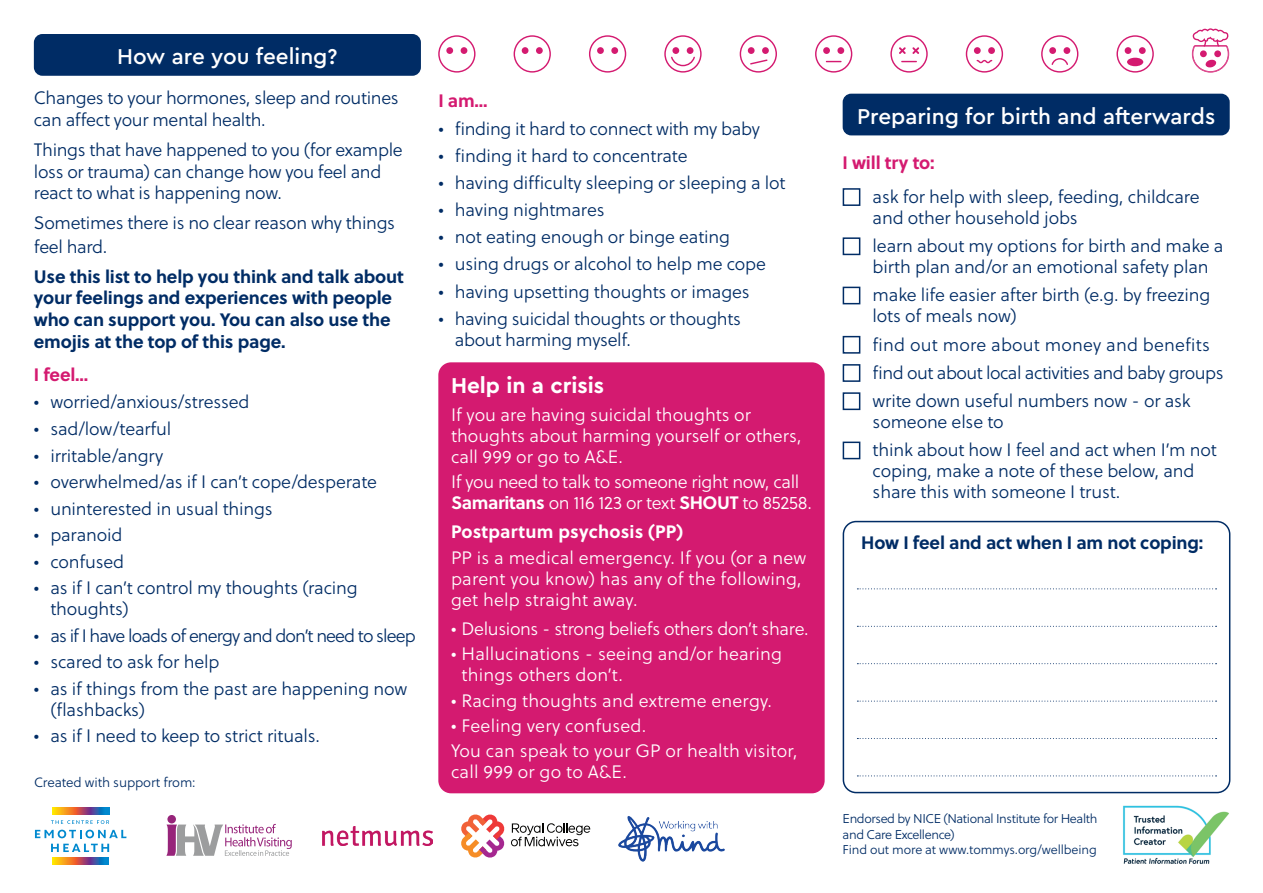
<style>
.page{position:relative;width:1263px;height:893px;background:#fff}
.page>*{position:absolute;margin:0;border:0;box-sizing:border-box;transform-origin:0 0}
.t1{font:500 22.5px "Cera Pro";color:#fff}
.t2{font:700 22.5px "Cera Pro";color:#fff}
.t3{font:300 18px/21px "Soleil";letter-spacing:-.01em;color:#002c65}
.t4{font:300 18px/21px "Soleil";letter-spacing:.01em;color:#fff}
.t5{font:700 18px/21.6px "Soleil";letter-spacing:-.01em;color:#002c65}
.t6{font:300 18px/21px "Soleil";letter-spacing:-.02em;color:#fff}
.t7{font:300 18px "Soleil";letter-spacing:-.05em;color:#002c65}
.t8{font:700 18px "Soleil";letter-spacing:-.01em;color:#d41a70}
.t9{font:700 18px "Soleil";letter-spacing:.01em;color:#fff}
.t10{font:300 13.5px "Soleil";letter-spacing:-.01em;color:#002c65}
.t11{font:300 12.75px/15.3px "Soleil";letter-spacing:-.03em;color:#002c65}
.s1{font-weight:700}
</style>
<div class="page">
<div style="left:438px;top:362px;width:387px;height:431px;background:#d41a70;border-radius:13px"></div>
<img style="left:322px;top:827px;width:110px;height:19px">
<div style="left:167px;top:815px;width:9px;height:8px;background:#97247a;border-radius:50%"></div>
<svg style="left:166px;top:824px;width:126px;height:32px"></svg>
<svg style="left:461px;top:814px;width:44px;height:44px"></svg>
<svg style="left:511px;top:823px;width:79px;height:23px"></svg>
<div style="left:843px;top:94px;width:387px;height:41px;background:#002c65;border-radius:9px"></div>
<div style="left:843px;top:188px;width:17px;height:18px;border:2px solid #002c65"></div>
<div style="left:843px;top:237px;width:17px;height:18px;border:2px solid #002c65"></div>
<div style="left:843px;top:287px;width:17px;height:17px;border:2px solid #002c65"></div>
<div style="left:843px;top:336px;width:17px;height:18px;border:2px solid #002c65"></div>
<div style="left:843px;top:364px;width:17px;height:18px;border:2px solid #002c65"></div>
<div style="left:843px;top:392px;width:17px;height:18px;border:2px solid #002c65"></div>
<div style="left:843px;top:442px;width:17px;height:17px;border:2px solid #002c65"></div>
<img style="left:1123px;top:805px;width:106px;height:59px">
<div style="left:34px;top:34px;width:387px;height:42px;background:#002c65;border-radius:9px"></div>
<svg style="left:857px;top:588px;width:359px;height:1px"></svg>
<svg style="left:857px;top:626px;width:359px;height:1px"></svg>
<svg style="left:857px;top:663px;width:359px;height:1px"></svg>
<svg style="left:857px;top:701px;width:359px;height:1px"></svg>
<svg style="left:857px;top:738px;width:359px;height:1px"></svg>
<svg style="left:857px;top:775px;width:359px;height:1px"></svg>
<div style="left:843px;top:521px;width:387px;height:272px;border:2px solid #002c65;border-radius:13px"></div>
<svg style="left:664px;top:35px;width:38px;height:38px"></svg>
<svg style="left:1041px;top:35px;width:37px;height:38px"></svg>
<svg style="left:890px;top:35px;width:38px;height:38px"></svg>
<svg style="left:966px;top:35px;width:37px;height:38px"></svg>
<svg style="left:740px;top:35px;width:37px;height:38px"></svg>
<svg style="left:815px;top:35px;width:37px;height:38px"></svg>
<svg style="left:1116px;top:35px;width:38px;height:38px"></svg>
<div style="left:1125px;top:47px;width:6px;height:7px;background:#d41a70;border-radius:50%"></div>
<div style="left:1139px;top:47px;width:7px;height:7px;background:#d41a70;border-radius:50%"></div>
<div style="left:1127px;top:58px;width:16px;height:8px;background:#d41a70;border-radius:50%"></div>
<svg style="left:1192px;top:28px;width:37px;height:45px"></svg>
<svg style="left:438px;top:35px;width:37px;height:38px"></svg>
<div style="left:446px;top:47px;width:7px;height:7px;background:#d41a70;border-radius:50%"></div>
<div style="left:461px;top:47px;width:6px;height:7px;background:#d41a70;border-radius:50%"></div>
<svg style="left:589px;top:35px;width:37px;height:38px"></svg>
<div style="left:597px;top:47px;width:7px;height:7px;background:#d41a70;border-radius:50%"></div>
<div style="left:611px;top:47px;width:7px;height:7px;background:#d41a70;border-radius:50%"></div>
<svg style="left:514px;top:35px;width:37px;height:38px"></svg>
<div style="left:522px;top:47px;width:6px;height:7px;background:#d41a70;border-radius:50%"></div>
<div style="left:536px;top:47px;width:7px;height:7px;background:#d41a70;border-radius:50%"></div>
<svg style="left:51px;top:820px;width:58px;height:4px"></svg>
<svg style="left:52px;top:858px;width:57px;height:7px"></svg>
<svg style="left:52px;top:807px;width:57px;height:7px"></svg>
<svg style="left:35px;top:830px;width:92px;height:8px"></svg>
<svg style="left:51px;top:844px;width:58px;height:8px"></svg>
<img style="left:618px;top:816px;width:107px;height:46px">
<p class="t1" style="left:117px;top:41px;width:222px">How are you feeling?</p>
<p class="t3" style="left:34px;top:87px;width:366px;line-height:21.6px">Changes to your hormones, sleep and routines can affect your mental health.</p>
<p class="t3" style="left:34px;top:139px;width:370px;line-height:21.6px">Things that have happened to you (for example loss or trauma) can change how you feel and react to what is happening now.</p>
<p class="t3" style="left:34px;top:211px;width:363px;line-height:23.4px">Sometimes there is no clear reason why things feel hard.</p>
<p class="t5" style="left:34px;top:265px;width:372px">Use this list to help you think and talk about your feelings and experiences with people who can support you. You can also use the emojis at the top of this page.</p>
<p class="t8" style="left:34px;top:361px;width:56px">I feel...</p>
<p class="t3" style="left:34px;top:391px;width:217px">• worried/anxious/stressed</p>
<p class="t3" style="left:34px;top:418px;width:139px">• sad/low/tearful</p>
<p class="t3" style="left:34px;top:445px;width:131px">• irritable/angry</p>
<p class="t3" style="left:34px;top:471px;width:345px">• overwhelmed/as if I can’t cope/desperate</p>
<p class="t3" style="left:34px;top:498px;width:240px">• uninterested in usual things</p>
<p class="t3" style="left:34px;top:524px;width:90px">• paranoid</p>
<p class="t3" style="left:34px;top:551px;width:92px">• confused</p>
<p class="t3" style="left:50px;top:577px;width:309px;text-indent:-17px">• as if I can’t control my thoughts (racing thoughts)</p>
<p class="t7" style="left:34px;top:623px;width:383px">• as if I have loads of energy and don’t need to sleep</p>
<p class="t3" style="left:34px;top:651px;width:187px">• scared to ask for help</p>
<p class="t3" style="left:50px;top:678px;width:358px;text-indent:-17px">• as if things from the past are happening now (flashbacks)</p>
<p class="t3" style="left:34px;top:725px;width:288px">• as if I need to keep to strict rituals.</p>
<p class="t10" style="left:34px;top:773px;width:163px">Created with support from:</p>
<p class="t8" style="left:438px;top:87px;width:51px">I am...</p>
<p class="t3" style="left:438px;top:118px;width:323px">• finding it hard to connect with my baby</p>
<p class="t3" style="left:438px;top:145px;width:251px">• finding it hard to concentrate</p>
<p class="t3" style="left:438px;top:172px;width:349px">• having difficulty sleeping or sleeping a lot</p>
<p class="t3" style="left:438px;top:199px;width:168px">• having nightmares</p>
<p class="t3" style="left:438px;top:226px;width:293px">• not eating enough or binge eating</p>
<p class="t3" style="left:438px;top:254px;width:329px">• using drugs or alcohol to help me cope</p>
<p class="t3" style="left:438px;top:281px;width:313px">• having upsetting thoughts or images</p>
<p class="t3" style="left:455px;top:307px;width:288px;line-height:21.6px;text-indent:-17px">• having suicidal thoughts or thoughts about harming myself.</p>
<p class="t2" style="left:451px;top:371px;width:155px">Help in a crisis</p>
<p class="t4" style="left:451px;top:404px;width:352px">If you are having suicidal thoughts or thoughts about harming yourself or others, call 999 or go to A&amp;E.</p>
<p class="t6" style="left:451px;top:471px;width:362px">If you need to talk to someone right now, call<br><span class="s1">Samaritans</span> on 116 123 or text <span class="s1">SHOUT</span> to 85258.</p>
<p class="t9" style="left:451px;top:518px;width:234px">Postpartum psychosis (PP)</p>
<p class="t4" style="left:451px;top:547px;width:357px">PP is a medical emergency. If you (or a new parent you know) has any of the following, get help straight away.</p>
<p class="t6" style="left:451px;top:618px;width:359px">• Delusions - strong beliefs others don’t share.</p>
<p class="t4" style="left:462px;top:643px;width:322px;text-indent:-10px">• Hallucinations - seeing and/or hearing things others don’t.</p>
<p class="t4" style="left:451px;top:690px;width:322px">• Racing thoughts and extreme energy.</p>
<p class="t4" style="left:451px;top:713px;width:348px;line-height:25.2px">• Feeling very confused.<br>You can speak to your GP or health visitor,</p>
<p class="t4" style="left:451px;top:761px;width:177px">call 999 or go to A&amp;E.</p>
<p class="t1" style="left:857px;top:101px;width:360px">Preparing for birth and afterwards</p>
<p class="t8" style="left:843px;top:149px;width:94px">I will try to:</p>
<p class="t3" style="left:873px;top:186px;width:329px">ask for help with sleep, feeding, childcare and other household jobs</p>
<p class="t3" style="left:873px;top:235px;width:352px">learn about my options for birth and make a birth plan and/or an emotional safety plan</p>
<p class="t3" style="left:873px;top:284px;width:339px">make life easier after birth (e.g. by freezing lots of meals now)</p>
<p class="t3" style="left:873px;top:330px;width:352px;line-height:28.2px">find out more about money and benefits find out about local activities and baby groups write down useful numbers now - or ask</p>
<p class="t3" style="left:873px;top:408px;width:346px;line-height:28.2px">someone else to<br>think about how I feel and act when I’m not</p>
<p class="t3" style="left:873px;top:460px;width:323px">coping, make a note of these below, and share this with someone I trust.</p>
<p class="t5" style="left:861px;top:530px;width:344px">How I feel and act when I am not coping:</p>
<p class="t11" style="left:843px;top:811px;width:256px">Endorsed by NICE (National Institute for Health and Care Excellence)<br>Find out more at www.tommys.org/wellbeing</p>
</div>
